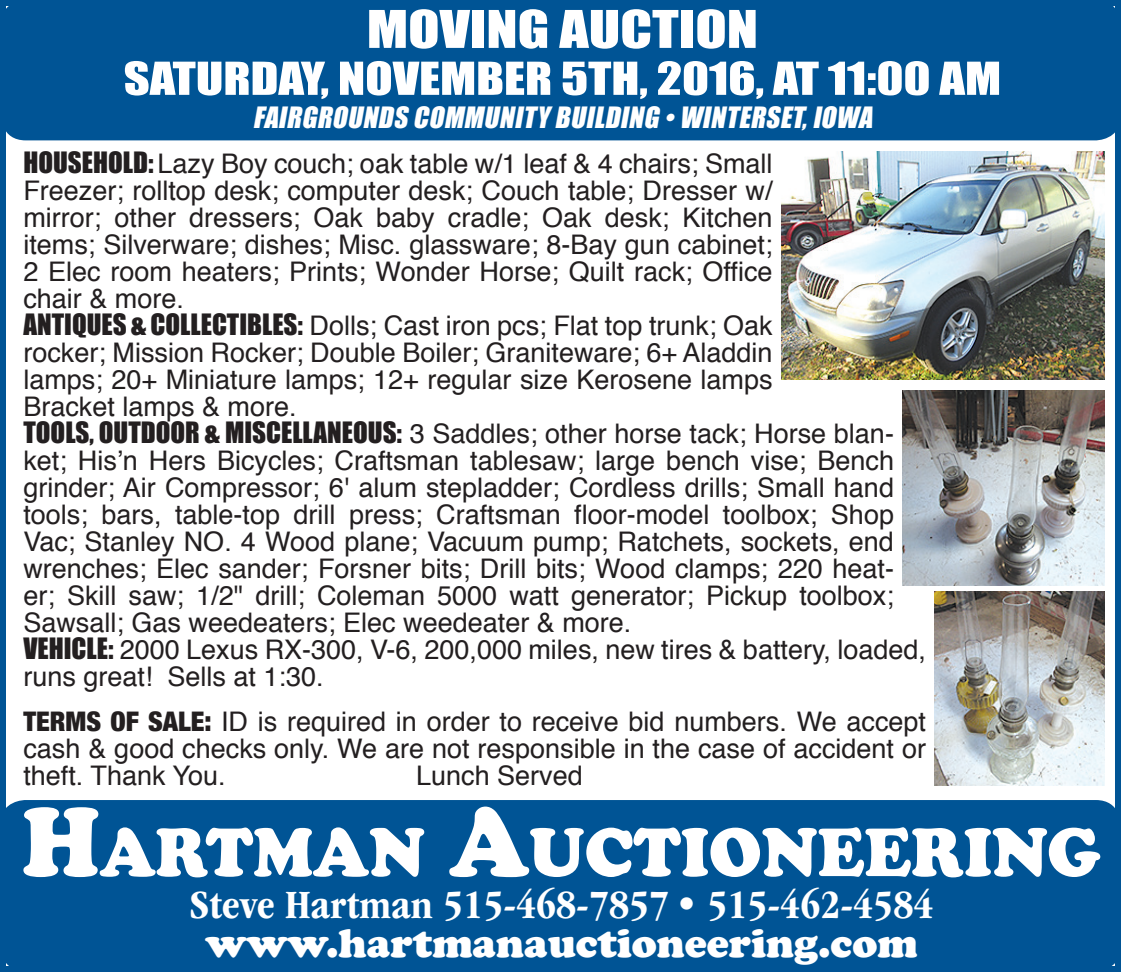
<style>
.page{position:relative;width:1121px;height:972px;background:#fff}
.page>*{position:absolute;margin:0;border:0;box-sizing:border-box;transform-origin:0 0}
.t1{font:900 71.1px "Cooper";color:#fff;scale:.95 1}
.t2{font:48px "Impact";color:#fff;scale:1.2 1}
.t3{font:42px "Impact";color:#fff;scale:1.2 1}
.t4{font:700 condensed 41.7px "ITC Garamond Std";color:#fff}
.t5{font:900 41.7px "Cooper";color:#fff}
.t6{font:27px/27px "Helvetica";color:#231f20;text-align:justify}
.t7{font:italic 27px "Impact";color:#fff}
.s1{font-family:"Impact"}
.s2{font-family:"Helvetica Neue";font-weight:900;font-stretch:condensed}
.s3{font-size:101.7px}
</style>
<div class="page">
<div style="left:1px;top:0;width:1119px;height:140px;background:#005495;border-radius:25px"></div>
<div style="left:0;top:800px;width:1120px;height:171px;background:#005495;border-radius:25px"></div>
<img style="left:781px;top:151px;width:323px;height:229px">
<img style="left:934px;top:591px;width:170px;height:195px">
<img style="left:902px;top:391px;width:202px;height:194px">
<p class="t2" style="left:367px;top:-8px;width:327px">MOVING AUCTION</p>
<p class="t3" style="left:124px;top:46px;width:732px">SATURDAY, NOVEMBER 5TH, 2016, AT 11:00 AM</p>
<p class="t7" style="left:253px;top:96px;width:627px">FAIRGROUNDS COMMUNITY BUILDING •WINTERSET,IOWA</p>
<p class="t6" style="left:23px;top:151px;width:750px"><span class="s1">HOUSEHOLD:</span> Lazy Boy couch; oak table w/1 leaf &amp; 4 chairs; Small Freezer; rolltop desk; computer desk; Couch table; Dresser w/ mirror; other dressers; Oak baby cradle; Oak desk; Kitchen items; Silverware; dishes; Misc. glassware; 8-Bay gun cabinet; 2 Elec room heaters; Prints; Wonder Horse; Quilt rack; Office chair &amp; more.</p>
<p class="t6" style="left:23px;top:313px;width:750px"><span class="s1">ANTIQUES &amp; COLLECTIBLES:</span> Dolls; Cast iron pcs; Flat top trunk; Oak rocker; Mission Rocker; Double Boiler; Graniteware; 6+ Aladdin lamps; 20+ Miniature lamps; 12+ regular size Kerosene lamps Bracket lamps &amp; more.</p>
<p class="t6" style="left:23px;top:421px;width:872px"><span class="s1">TOOLS, OUTDOOR &amp; MISCELLANEOUS:</span> 3 Saddles; other horse tack; Horse blan&shy;ket; His’n Hers Bicycles; Craftsman tablesaw; large bench vise; Bench grinder; Air Compressor; 6' alum stepladder; Cordless drills; Small hand tools; bars, table-top drill press; Craftsman floor-model toolbox; Shop Vac; Stanley NO. 4 Wood plane; Vacuum pump; Ratchets, sockets, end wrenches; Elec sander; Forsner bits; Drill bits; Wood clamps; 220 heat&shy;er; Skill saw; 1/2" drill; Coleman 5000 watt generator; Pickup toolbox; Sawsall; Gas weedeaters; Elec weedeater &amp; more.</p>
<p class="t6" style="left:23px;top:637px;width:904px"><span class="s1">VEHICLE:</span> 2000 Lexus RX-300, V-6, 200,000 miles, new tires &amp; battery, loaded, runs great! Sells at 1:30.</p>
<p class="t6" style="left:23px;top:709px;width:904px"><span class="s2">TERMS OF SALE:</span> ID is required in order to receive bid numbers. We accept cash &amp; good checks only. We are not responsible in the case of accident or theft. Thank You.</p>
<p class="t6" style="left:416px;top:763px;width:168px">Lunch Served</p>
<p class="t1" style="left:22px;top:811px;width:1137px"><span class="s3">H</span>ARTMAN <span class="s3">A</span>UCTIONEERING</p>
<p class="t4" style="left:190px;top:881px;width:745px">Steve Hartman 515-468-7857 • 515-462-4584</p>
<p class="t5" style="left:205px;top:919px;width:714px">www.hartmanauctioneering.com</p>
</div>
